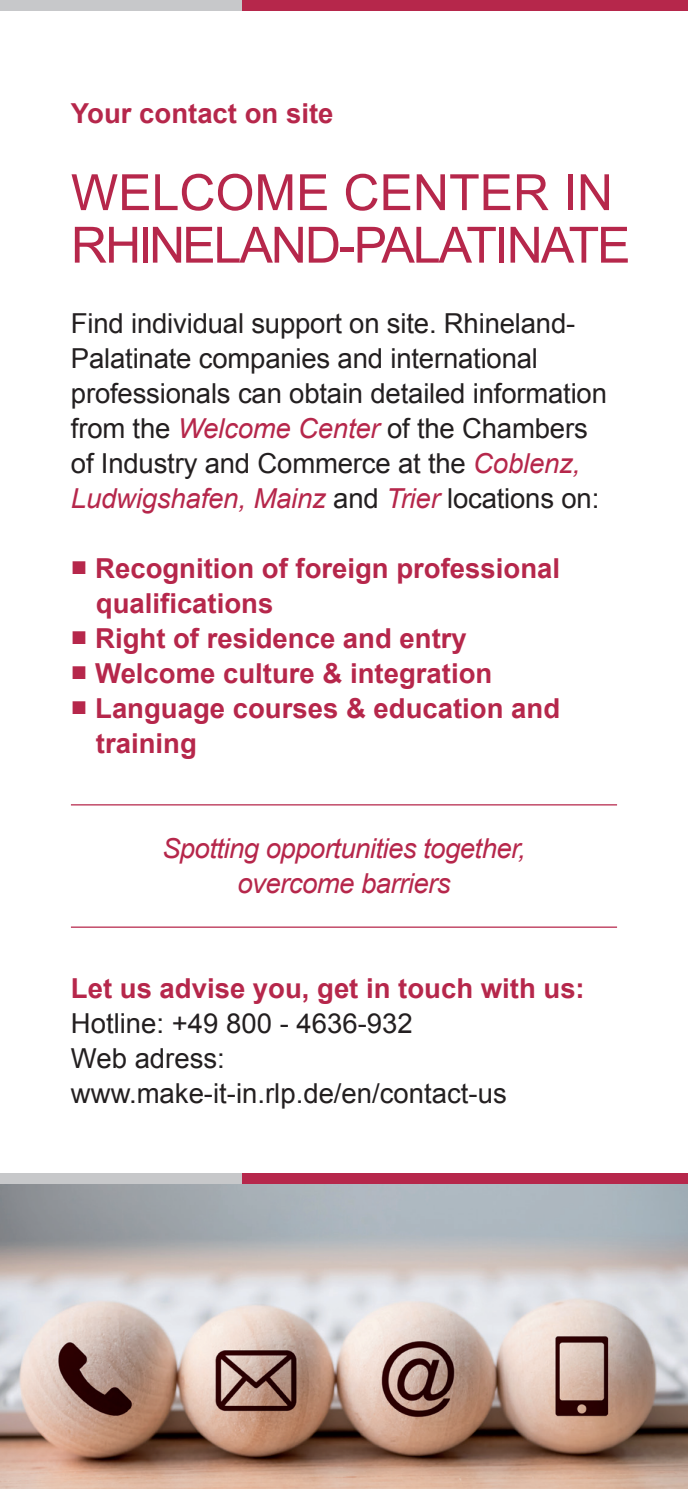
<style>
.page{position:relative;width:688px;height:1489px;background:#fff}
.page>*{position:absolute;margin:0;border:0;box-sizing:border-box;transform-origin:0 0}
.t1{font:50px/52.5px "Arial";letter-spacing:-.04em;color:#b6274b}
.t2{font:27.5px/35px "Arial";letter-spacing:-.005em;color:#231f20}
.t3{font:700 27.5px/35px "Arial";color:#b6274b}
.t4{font:italic 27.5px/35px "Arial";letter-spacing:-.02em;color:#b6274b;text-align:center}
.s1{font-style:italic;color:#b6274b}
.s2{font-weight:400}
</style>
<div class="page">
<img style="left:0;top:1183px;width:687px;height:305px">
<div style="left:0;top:0;width:687px;height:11px;background:#b6274b"></div>
<div style="left:0;top:0;width:241px;height:11px;background:#c7c8ca"></div>
<div style="left:0;top:1172px;width:687px;height:11px;background:#b6274b"></div>
<div style="left:0;top:1172px;width:242px;height:11px;background:#c7c8ca"></div>
<hr style="left:71px;top:804px;width:546px;height:1px;background:#b6274b">
<hr style="left:71px;top:926px;width:546px;height:1px;background:#b6274b">
<p class="t3" style="left:71px;top:96px;width:264px">Your contact on site</p>
<h1 class="t1" style="left:71px;top:167px;width:561px">WELCOME CENTER IN<br>RHINELAND-PALATINATE</h1>
<p class="t2" style="left:71px;top:306px;width:537px">Find individual support on site. Rhineland-Palatinate companies and international professionals can obtain detailed information from the <span class="s1">Welcome Center</span> of the Chambers of Industry and Commerce at the <span class="s1">Coblenz, Ludwigshafen, Mainz</span> and <span class="s1">Trier</span> locations on:</p>
<p class="t3" style="left:96px;top:551px;width:465px;text-indent:-25px"><span class="s2">■</span> Recognition of foreign professional qualifications</p>
<p class="t3" style="left:71px;top:621px;width:397px"><span class="s2">■</span> Right of residence and entry</p>
<p class="t3" style="left:71px;top:656px;width:423px"><span class="s2">■</span> Welcome culture &amp; integration</p>
<p class="t3" style="left:96px;top:691px;width:465px;text-indent:-25px"><span class="s2">■</span> Language courses &amp; education and training</p>
<p class="t4" style="left:162px;top:831px;width:365px">Spotting opportunities together, overcome barriers</p>
<p class="t3" style="left:71px;top:971px;width:515px">Let us advise you, get in touch with us:</p>
<p class="t2" style="left:71px;top:1006px;width:437px">Hotline: +49 800 - 4636-932<br>Web adress: www.make-it-in.rlp.de/en/contact-us</p>
</div>
